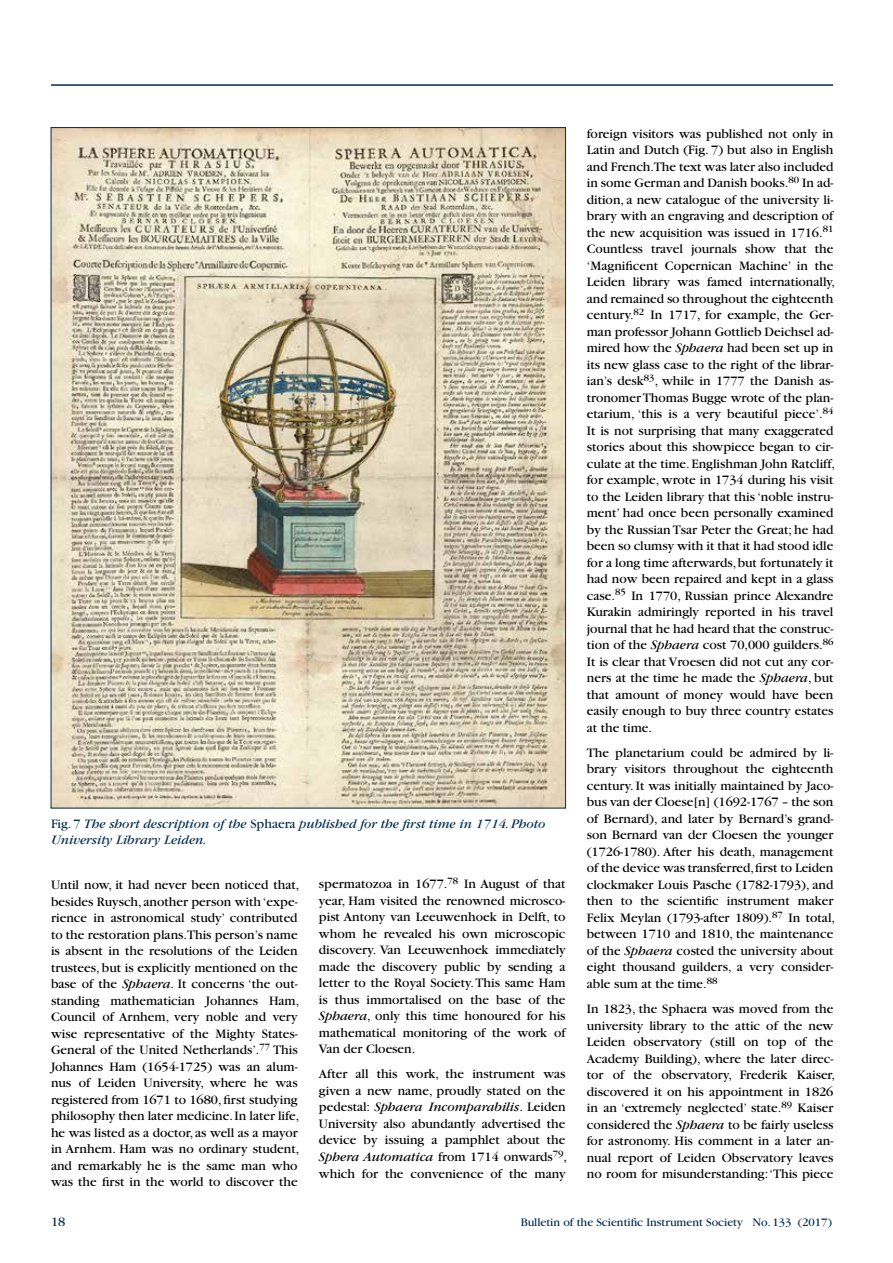
<style>
.page{position:relative;width:893px;height:1263px;background:#fff}
.page>*{position:absolute;margin:0;border:0;box-sizing:border-box;transform-origin:0 0}
.t1{font:13.5px/16.5px "Garamond";color:#000}
.t2{font:italic 13.5px/16.5px "Garamond";color:#002c50}
.t3{font:13.5px "Garamond";color:#002c50}
.t4{font:12px "Garamond";color:#002c50}
.s1{font-style:normal}
.s2{font-style:italic}
</style>
<div class="page">
<hr style="left:51px;top:84px;width:782px;height:2px;background:#002c50">
<img style="left:53px;top:129px;width:511px;height:677px">
<p class="t2" style="left:51px;top:816px;width:496px"><span class="s1">Fig. 7</span> The short description of the <span class="s1">Sphaera</span> published for the first time in 1714. Photo<br>University Library Leiden.</p>
<p class="t1" style="left:51px;top:877px;width:250px">Until now, it had never been noticed that, besides Ruysch, another person with ‘expe&shy;rience in astronomical study’ contributed to the restoration plans.This person’s name is absent in the resolutions of the Leiden trustees, but is explicitly mentioned on the base of the <span class="s2">Sphaera</span>. It concerns ‘the out&shy;standing mathematician Johannes Ham, Council of Arnhem, very noble and very wise representative of the Mighty States-General of the United Netherlands’.<sup>77</sup> This Johannes Ham (1654-1725) was an alum&shy;nus of Leiden University, where he was registered from 1671 to 1680, first studying philosophy then later medicine. In later life, he was listed as a doctor, as well as a mayor in Arnhem. Ham was no ordinary student, and remarkably he is the same man who was the first in the world to discover the</p>
<p class="t1" style="left:319px;top:876px;width:248px;text-align:justify">spermatozoa in 1677.<sup>78</sup> In August of that year, Ham visited the renowned microsco&shy;pist Antony van Leeuwenhoek in Delft, to whom he revealed his own microscopic discovery. Van Leeuwenhoek immediately made the discovery public by sending a letter to the Royal Society. This same Ham is thus immortalised on the base of the <span class="s2">Sphaera</span>, only this time honoured for his mathematical monitoring of the work of Van der Cloesen.</p>
<p class="t1" style="left:319px;top:1066px;width:250px">After all this work, the instrument was given a new name, proudly stated on the pedestal: <span class="s2">Sphaera Incomparabilis</span>. Leiden University also abundantly advertised the device by issuing a pamphlet about the <span class="s2">Sphera Automatica</span> from 1714 onwards<sup>79</sup>, which for the convenience of the many</p>
<p class="t1" style="left:587px;top:126px;width:250px">foreign visitors was published not only in Latin and Dutch (Fig. 7) but also in English and French.The text was later also included in some German and Danish books.<sup>80</sup> In ad&shy;dition, a new catalogue of the university li&shy;brary with an engraving and description of the new acquisition was issued in 1716.<sup>81<br></sup>Countless travel journals show that the ‘Magnificent Copernican Machine’ in the Leiden library was famed internationally, and remained so throughout the eighteenth century.<sup>82</sup> In 1717, for example, the Ger&shy;man professor Johann Gottlieb Deichsel ad&shy;mired how the <span class="s2">Sphaera</span> had been set up in its new glass case to the right of the librar&shy;ian’s desk<sup>83</sup>, while in 1777 the Danish as&shy;tronomer Thomas Bugge wrote of the plan&shy;etarium, ‘this is a very beautiful piece’.<sup>84<br></sup>It is not surprising that many exaggerated stories about this showpiece began to cir&shy;culate at the time. Englishman John Ratcliff, for example, wrote in 1734 during his visit to the Leiden library that this ‘noble instru&shy;ment’ had once been personally examined by the Russian Tsar Peter the Great; he had been so clumsy with it that it had stood idle for a long time afterwards, but fortunately it had now been repaired and kept in a glass case.<sup>85</sup> In 1770, Russian prince Alexandre Kurakin admiringly reported in his travel journal that he had heard that the construc&shy;tion of the <span class="s2">Sphaera</span> cost 70,000 guilders.<sup>86<br></sup>It is clear that Vroesen did not cut any cor&shy;ners at the time he made the <span class="s2">Sphaera</span>, but that amount of money would have been easily enough to buy three country estates at the time.</p>
<p class="t1" style="left:587px;top:745px;width:250px">The planetarium could be admired by li&shy;brary visitors throughout the eighteenth century. It was initially maintained by Jaco&shy;bus van der Cloese[n] (1692-1767 – the son of Bernard), and later by Bernard’s grand&shy;son Bernard van der Cloesen the younger (1726-1780). After his death, management of the device was transferred, first to Leiden clockmaker Louis Pasche (1782-1793), and then to the scientific instrument maker Felix Meylan (1793-after 1809).<sup>87</sup> In total, between 1710 and 1810, the maintenance of the <span class="s2">Sphaera</span> costed the university about eight thousand guilders, a very consider&shy;able sum at the time.<sup>88</sup></p>
<p class="t1" style="left:587px;top:1001px;width:250px">In 1823, the Sphaera was moved from the university library to the attic of the new Leiden observatory (still on top of the Academy Building), where the later direc&shy;tor of the observatory, Frederik Kaiser, discovered it on his appointment in 1826 in an ‘extremely neglected’ state.<sup>89</sup> Kaiser considered the <span class="s2">Sphaera</span> to be fairly useless for astronomy. His comment in a later an&shy;nual report of Leiden Observatory leaves no room for misunderstanding: ‘This piece</p>
<p class="t3" style="left:51px;top:1214px;width:16px">18</p>
<p class="t4" style="left:521px;top:1216px;width:313px">Bulletin of the Scientific Instrument Society No. 133 (2017)</p>
</div>
